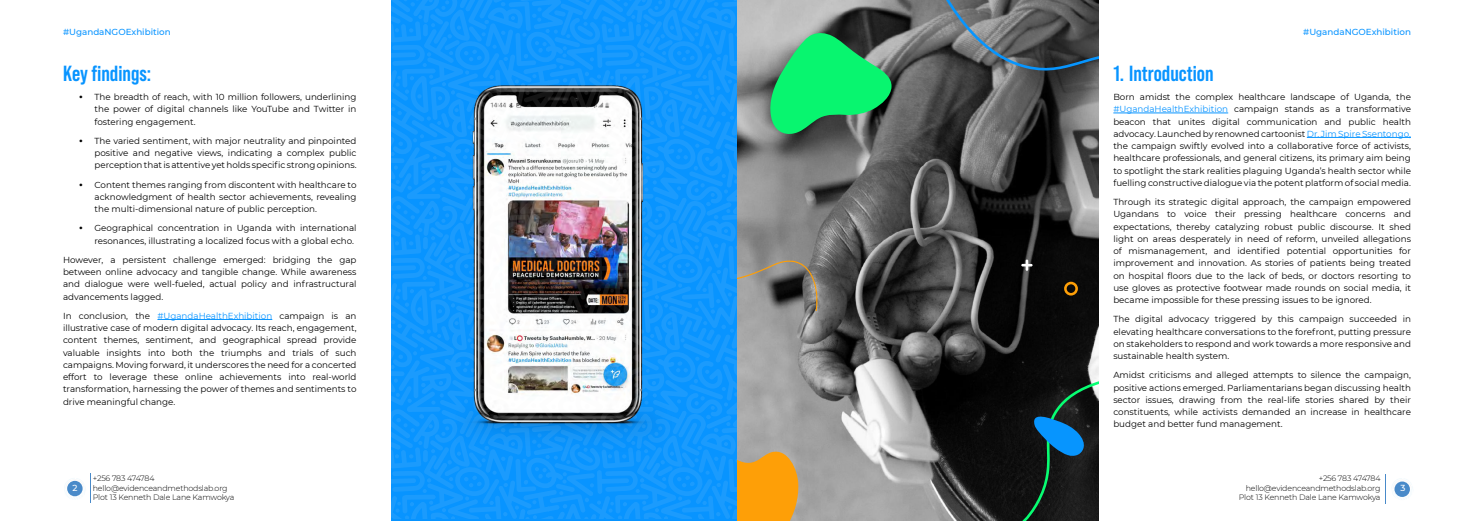
<style>
.page{position:relative;width:1474px;height:521px;background:#fff}
.page>*{position:absolute;margin:0;border:0;box-sizing:border-box;transform-origin:0 0}
.t1{font:700 21.88px "Bebas Neue Pro";color:#0894ff}
.t2{font:8.75px/12.2px "Montserrat";color:#000;text-align:justify}
.t3{font:500 8.75px "Montserrat";color:#0894ff}
.t4{font:500 8.75px "Montserrat";color:#fff}
.t5{font:300 7.88px/9.6px "Montserrat";letter-spacing:-.02em;color:#000;text-align:right}
.s1{font-family:"Gotham";font-weight:700}
.s2{color:#0894ff}
</style>
<div class="page">
<svg style="left:1385px;top:474px;width:28px;height:29px"></svg>
<div style="left:1394px;top:481px;width:15px;height:16px;background:#498ac9;border-radius:50%"></div>
<hr style="left:90px;top:473px;width:1px;height:30px;background:#498ac9">
<svg style="left:64px;top:478px;width:22px;height:21px"></svg>
<div style="left:67px;top:481px;width:16px;height:15px;background:#498ac9;border-radius:50%"></div>
<hr style="left:157px;top:319px;width:115px;height:1px;background:#0894ff">
<hr style="left:1113px;top:113px;width:115px;height:1px;background:#0894ff">
<hr style="left:1306px;top:137px;width:104px;height:1px;background:#0894ff">
<svg style="left:391px;top:0;width:346px;height:519px;background:#429de4"></svg>
<img style="left:737px;top:0;width:361px;height:521px">
<svg style="left:737px;top:443px;width:62px;height:78px;background:#e9a02c"></svg>
<svg style="left:888px;top:371px;width:210px;height:150px;background:#343736"></svg>
<svg style="left:768px;top:32px;width:123px;height:104px;background:#2ebd6c"></svg>
<svg style="left:737px;top:260px;width:81px;height:98px;background:#8d8c89"></svg>
<svg style="left:919px;top:0;width:179px;height:77px;background:#5a5f63"></svg>
<svg style="left:1064px;top:282px;width:13px;height:13px"></svg>
<svg style="left:1021px;top:260px;width:11px;height:11px"></svg>
<svg style="left:1031px;top:410px;width:54px;height:47px;background:#0f5682"></svg>
<p class="t3" style="left:63px;top:26px;width:109px">#UgandaNGOExhibition</p>
<p class="t3" style="left:1303px;top:26px;width:109px">#UgandaNGOExhibition</p>
<h1 class="t1" style="left:63px;top:61px;width:90px">Key findings:</h1>
<p class="t2" style="left:94px;top:90px;width:263px;text-indent:-16px"><span class="s1">•</span> The breadth of reach, with 10 million followers, underlining the power of digital channels like YouTube and Twitter in fostering engagement.</p>
<p class="t2" style="left:94px;top:134px;width:263px;text-indent:-16px"><span class="s1">•</span> The varied sentiment, with major neutrality and pinpointed positive and negative views, indicating a complex public perception that is attentive yet holds specific strong opinions.</p>
<p class="t2" style="left:94px;top:178px;width:263px;text-indent:-16px"><span class="s1">•</span> Content themes ranging from discontent with healthcare to acknowledgment of health sector achievements, revealing the multi-dimensional nature of public perception.</p>
<p class="t2" style="left:79px;top:222px;width:279px;text-align:right"><span class="s1">•</span> Geographical concentration in Uganda with international resonances, illustrating a localized focus with a global echo.</p>
<p class="t2" style="left:63px;top:253px;width:295px">However, a persistent challenge emerged: bridging the gap between online advocacy and tangible change. While awareness and dialogue were well-fueled, actual policy and infrastructural advancements lagged.</p>
<p class="t2" style="left:63px;top:309px;width:295px">In conclusion, the <span class="s2">#UgandaHealthExhibition</span> campaign is an illustrative case of modern digital advocacy. Its reach, engagement, content themes, sentiment, and geographical spread provide valuable insights into both the triumphs and trials of such campaigns. Moving forward, it underscores the need for a concerted effort to leverage these online achievements into real-world transformation, harnessing the power of themes and sentiments to drive meaningful change.</p>
<h1 class="t1" style="left:1113px;top:61px;width:102px">1. Introduction</h1>
<p class="t2" style="left:1113px;top:90px;width:299px">Born amidst the complex healthcare landscape of Uganda, the <span class="s2">#UgandaHealthExhibition</span> campaign stands as a transformative beacon that unites digital communication and public health advocacy. Launched by renowned cartoonist <span class="s2">Dr. Jim Spire Ssentongo, </span>the campaign swiftly evolved into a collaborative force of activists, healthcare professionals, and general citizens, its primary aim being to spotlight the stark realities plaguing Uganda’s health sector while fuelling constructive dialogue via the potent platform of social media.</p>
<p class="t2" style="left:1113px;top:195px;width:299px">Through its strategic digital approach, the campaign empowered Ugandans to voice their pressing healthcare concerns and expectations, thereby catalyzing robust public discourse. It shed light on areas desperately in need of reform, unveiled allegations of mismanagement, and identified potential opportunities for improvement and innovation. As stories of patients being treated on hospital floors due to the lack of beds, or doctors resorting to use gloves as protective footwear made rounds on social media, it became impossible for these pressing issues to be ignored.</p>
<p class="t2" style="left:1113px;top:313px;width:299px">The digital advocacy triggered by this campaign succeeded in elevating healthcare conversations to the forefront, putting pressure on stakeholders to respond and work towards a more responsive and sustainable health system.</p>
<p class="t2" style="left:1113px;top:369px;width:299px">Amidst criticisms and alleged attempts to silence the campaign, positive actions emerged. Parliamentarians began discussing health sector issues, drawing from the real-life stories shared by their constituents, while activists demanded an increase in healthcare budget and better fund management.</p>
<p class="t4" style="left:73px;top:481px;width:7px">2</p>
<p class="t5" style="left:93px;top:473px;width:143px;text-align:left">+256 783 474784 hello@evidenceandmethodslab.org<br>Plot 13 Kenneth Dale Lane Kamwokya</p>
<p class="t5" style="left:1238px;top:473px;width:143px">+256 783 474784 hello@evidenceandmethodslab.org<br>Plot 13 Kenneth Dale Lane Kamwokya</p>
<p class="t4" style="left:1400px;top:481px;width:7px">3</p>
</div>
